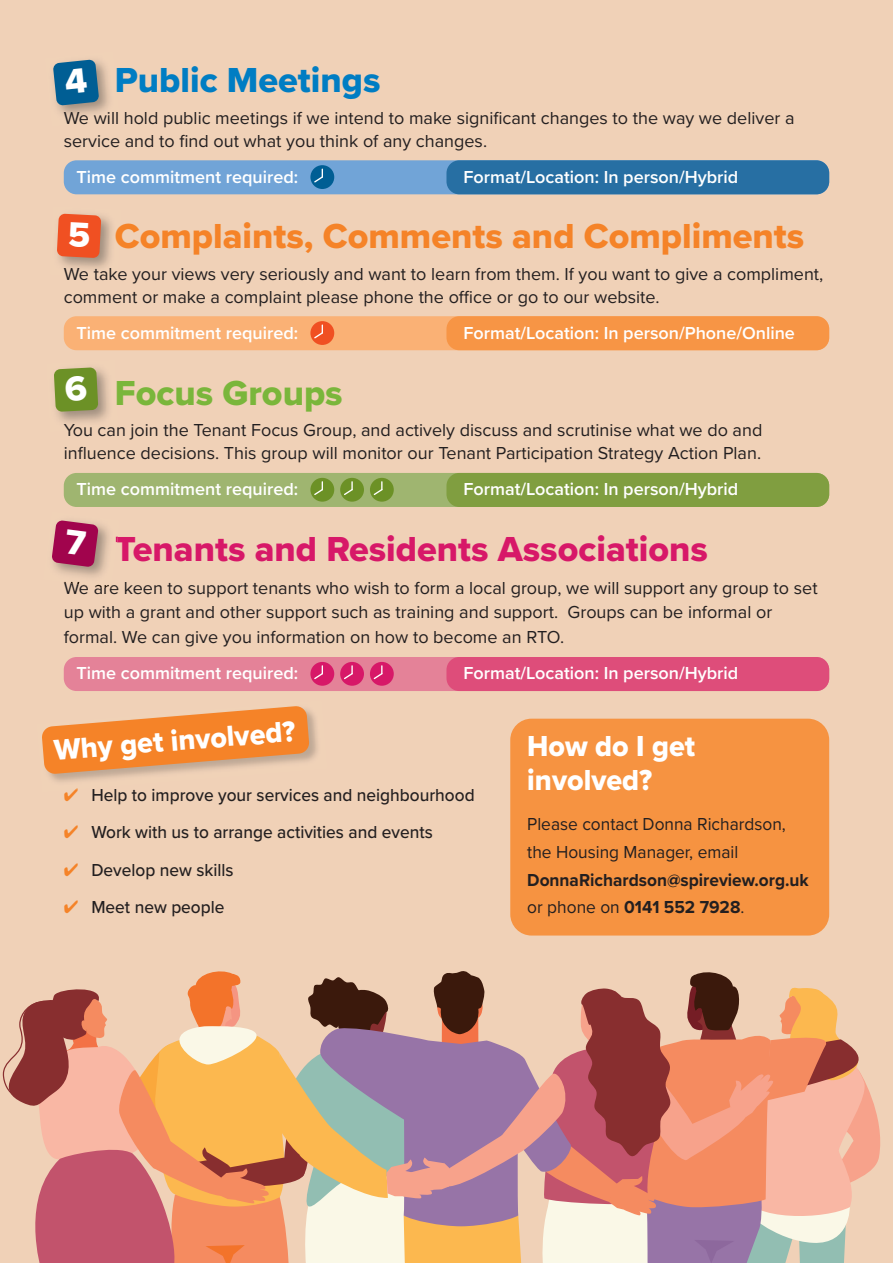
<style>
.page{position:relative;width:893px;height:1263px;background:#f0d1b7}
.page>*{position:absolute;margin:0;border:0;box-sizing:border-box;transform-origin:0 0}
.t1{font:36px "Proxima Nova Extrabld";color:#f58328}
.t2{font:36px "Proxima Nova Extrabld";color:#d71868}
.t3{font:36px "Proxima Nova Extrabld";color:#007dc3}
.t4{font:36px "Proxima Nova Extrabld";color:#7ab63b}
.t5{font:30px/33.6px "Proxima Nova Extrabld";color:#fff;scale:.96 1}
.t6{font:18px/23.1px "Proxima Nova";color:#231f20}
.t7{font:600 18px "Proxima Nova";color:#fff}
.t8{font:500 18px "Proxima Nova";color:#231f20;scale:.96 1}
.t9{font:700 18px/27.6px "Proxima Nova";color:#231f20;scale:.96 1}
.t10{font:18px/27.6px "Proxima Nova";color:#231f20;scale:.96 1}
.s1{color:#f58328}
.s2{font-weight:400}
</style>
<div class="page">
<svg style="left:3px;top:971px;width:877px;height:292px"></svg>
<img style="left:49px;top:710px;width:269px;height:72px">
<svg style="left:42px;top:706px;width:267px;height:68px"></svg>
<img style="left:57px;top:61px;width:52px;height:55px">
<img style="left:59px;top:213px;width:53px;height:56px">
<img style="left:57px;top:369px;width:52px;height:54px">
<div style="left:64px;top:316px;width:765px;height:34px;background:#fab175;border-radius:13px"></div>
<div style="left:446px;top:316px;width:383px;height:34px;background:#f79545;border-radius:13px"></div>
<div style="left:310px;top:321px;width:24px;height:24px;background:#f05022;border-radius:50%"></div>
<svg style="left:314px;top:324px;width:9px;height:14px"></svg>
<div style="left:64px;top:473px;width:765px;height:34px;background:#9fb570;border-radius:13px"></div>
<div style="left:446px;top:473px;width:383px;height:34px;background:#809e40;border-radius:13px"></div>
<div style="left:310px;top:478px;width:24px;height:24px;background:#6c9126;border-radius:50%"></div>
<svg style="left:314px;top:481px;width:9px;height:14px"></svg>
<div style="left:340px;top:478px;width:24px;height:24px;background:#6c9126;border-radius:50%"></div>
<svg style="left:344px;top:481px;width:9px;height:14px"></svg>
<div style="left:370px;top:478px;width:24px;height:24px;background:#6c9126;border-radius:50%"></div>
<svg style="left:374px;top:481px;width:9px;height:14px"></svg>
<div style="left:64px;top:657px;width:765px;height:34px;background:#e48298;border-radius:13px"></div>
<div style="left:446px;top:657px;width:383px;height:34px;background:#de4d7a;border-radius:13px"></div>
<div style="left:310px;top:662px;width:24px;height:24px;background:#d71868;border-radius:50%"></div>
<svg style="left:314px;top:665px;width:9px;height:14px"></svg>
<div style="left:340px;top:662px;width:24px;height:24px;background:#d71868;border-radius:50%"></div>
<svg style="left:344px;top:665px;width:9px;height:14px"></svg>
<div style="left:370px;top:662px;width:24px;height:24px;background:#d71868;border-radius:50%"></div>
<svg style="left:374px;top:665px;width:9px;height:14px"></svg>
<div style="left:64px;top:160px;width:765px;height:34px;background:#71a4d7;border-radius:13px"></div>
<div style="left:446px;top:160px;width:383px;height:34px;background:#276fa3;border-radius:13px"></div>
<div style="left:310px;top:165px;width:24px;height:24px;background:#005e94;border-radius:50%"></div>
<svg style="left:314px;top:169px;width:9px;height:14px"></svg>
<img style="left:116px;top:536px;width:2px;height:7px">
<img style="left:64px;top:582px;width:48px;height:7px">
<div style="left:510px;top:719px;width:319px;height:216px;background:#f69341;border-radius:21px"></div>
<svg style="left:53px;top:59px;width:46px;height:47px;background:#256e96"></svg>
<svg style="left:57px;top:214px;width:44px;height:44px;background:#ed582c"></svg>
<svg style="left:54px;top:367px;width:44px;height:45px;background:#769432"></svg>
<svg style="left:52px;top:520px;width:46px;height:47px;background:#a9245c"></svg>
<h1 class="t3" style="left:115px;top:68px;width:267px">Public Meetings</h1>
<p class="t6" style="left:64px;top:108px;width:732px">We will hold public meetings if we intend to make significant changes to the way we deliver a service and to find out what you think of any changes.</p>
<p class="t7" style="left:77px;top:166px;width:223px">Time commitment required:</p>
<p class="t7" style="left:463px;top:166px;width:276px">Format/Location: In person/Hybrid</p>
<h1 class="t1" style="left:115px;top:224px;width:691px">Complaints, Comments and Compliments</h1>
<p class="t6" style="left:64px;top:264px;width:761px">We take your views very seriously and want to learn from them. If you want to give a compliment, comment or make a complaint please phone the office or go to our website.</p>
<p class="t7" style="left:77px;top:322px;width:223px">Time commitment required:</p>
<p class="t7" style="left:463px;top:322px;width:333px">Format/Location: In person/Phone/Online</p>
<h1 class="t4" style="left:115px;top:380px;width:229px">Focus Groups</h1>
<p class="t6" style="left:64px;top:420px;width:700px">You can join the Tenant Focus Group, and actively discuss and scrutinise what we do and influence decisions. This group will monitor our Tenant Participation Strategy Action Plan.</p>
<p class="t7" style="left:77px;top:478px;width:223px">Time commitment required:</p>
<p class="t7" style="left:463px;top:478px;width:276px">Format/Location: In person/Hybrid</p>
<h1 class="t2" style="left:115px;top:537px;width:595px">Tenants and Residents Associations</h1>
<p class="t6" style="left:64px;top:577px;width:755px;line-height:24.6px">We are keen to support tenants who wish to form a local group, we will support any group to set up with a grant and other support such as training and support. Groups can be informal or formal. We can give you information on how to become an RTO.</p>
<p class="t7" style="left:77px;top:662px;width:223px">Time commitment required:</p>
<p class="t7" style="left:463px;top:662px;width:276px">Format/Location: In person/Hybrid</p>
<h2 class="t5" style="left:53px;top:735px;width:254px;rotate:-4deg">Why get involved?</h2>
<p class="t8" style="left:64px;top:788px;width:430px"><span class="s1">✔</span> Help to improve your services and neighbourhood</p>
<p class="t8" style="left:64px;top:826px;width:386px"><span class="s1">✔</span> Work with us to arrange activities and events</p>
<p class="t8" style="left:64px;top:863px;width:179px"><span class="s1">✔</span> Develop new skills</p>
<p class="t8" style="left:64px;top:901px;width:169px"><span class="s1">✔</span> Meet new people</p>
<h2 class="t5" style="left:527px;top:732px;width:176px">How do I get involved?</h2>
<p class="t10" style="left:527px;top:812px;width:271px">Please contact Donna Richardson, the Housing Manager, email</p>
<p class="t9" style="left:527px;top:867px;width:295px">DonnaRichardson@spireview.org.uk <span class="s2">or phone on</span> 0141 552 7928<span class="s2">.</span></p>
</div>
